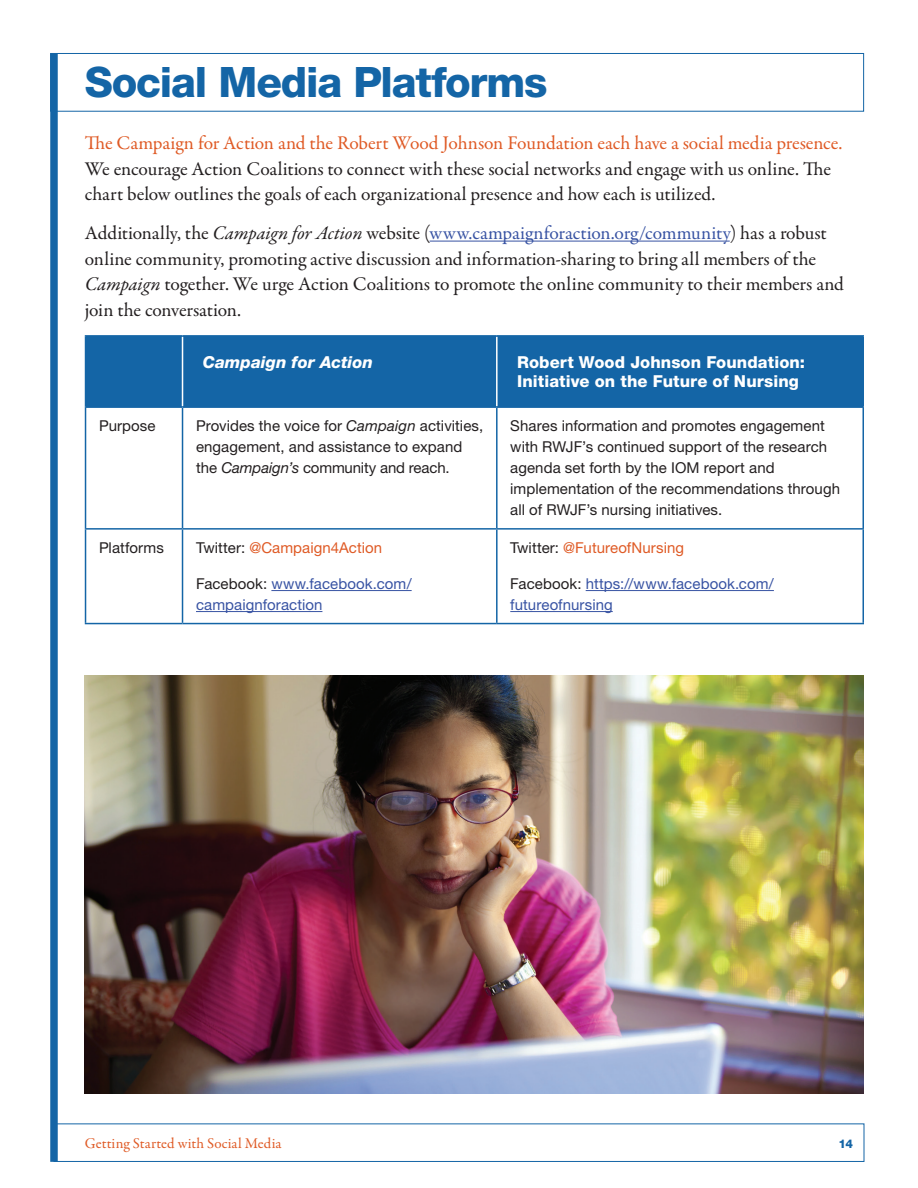
<style>
.page{position:relative;width:918px;height:1188px;background:#fff}
.page>*{position:absolute;margin:0;border:0;box-sizing:border-box;transform-origin:0 0}
.t1{font:800 42px "Helvetica Neue LT Std";letter-spacing:-.03em;color:#1465a6}
.t2{font:19.5px/25.5px "Garamond Premr Pro";letter-spacing:-.005em;color:#231f20}
.t3{font:19.5px "Garamond Premr Pro";letter-spacing:-.005em;color:#df5a25}
.t4{font:800 16.5px/19px "Helvetica Neue LT Std";letter-spacing:.005em;color:#fff}
.t5{font:italic 800 16.5px "Helvetica Neue LT Std";letter-spacing:.005em;color:#fff}
.t6{font:15px/21px "Helvetica Neue LT Std";letter-spacing:.005em;color:#231f20}
.t7{font:15px/21px "Helvetica Neue LT Std";letter-spacing:.005em;color:#3853a3}
.t8{font:15px "Helvetica Neue LT Std";letter-spacing:.005em;color:#df5a25}
.t9{font:15px "Garamond Premr Pro";letter-spacing:.005em;color:#df5a25}
.t10{font:800 12px "Helvetica Neue LT Std";color:#1465a6}
.s1{font-style:italic}
.s2{color:#3853a3}
.s3{color:#231f20}
</style>
<div class="page">
<div style="left:54px;top:1124px;width:810px;height:38px;border:1px solid #1465a6"></div>
<div style="left:50px;top:53px;width:814px;height:59px;border:1px solid #1465a6"></div>
<div style="left:50px;top:54px;width:8px;height:1108px;background:#1465a6"></div>
<hr style="left:430px;top:241px;width:300px;height:1px;background:#3853a3">
<div style="left:86px;top:337px;width:776px;height:69px;background:#1465a6"></div>
<hr style="left:182px;top:337px;width:1px;height:69px;background:#fff">
<hr style="left:496px;top:337px;width:2px;height:69px;background:#fff">
<hr style="left:85px;top:335px;width:98px;height:2px;background:#1465a6">
<hr style="left:85px;top:337px;width:1px;height:69px;background:#1465a6">
<hr style="left:183px;top:335px;width:314px;height:2px;background:#1465a6">
<hr style="left:497px;top:335px;width:367px;height:2px;background:#1465a6">
<hr style="left:85px;top:406px;width:98px;height:2px;background:#1465a6">
<hr style="left:183px;top:406px;width:314px;height:2px;background:#1465a6">
<hr style="left:497px;top:406px;width:367px;height:2px;background:#1465a6">
<hr style="left:85px;top:408px;width:1px;height:120px;background:#1465a6">
<hr style="left:182px;top:408px;width:1px;height:120px;background:#1465a6">
<hr style="left:496px;top:408px;width:2px;height:120px;background:#1465a6">
<hr style="left:862px;top:408px;width:2px;height:120px;background:#1465a6">
<hr style="left:85px;top:528px;width:98px;height:2px;background:#1465a6">
<hr style="left:85px;top:530px;width:1px;height:93px;background:#1465a6">
<hr style="left:183px;top:528px;width:314px;height:2px;background:#1465a6">
<hr style="left:182px;top:530px;width:1px;height:93px;background:#1465a6">
<hr style="left:497px;top:528px;width:367px;height:2px;background:#1465a6">
<hr style="left:496px;top:530px;width:2px;height:93px;background:#1465a6">
<hr style="left:862px;top:530px;width:2px;height:93px;background:#1465a6">
<hr style="left:85px;top:623px;width:98px;height:1px;background:#1465a6">
<hr style="left:183px;top:623px;width:314px;height:1px;background:#1465a6">
<hr style="left:497px;top:623px;width:367px;height:1px;background:#1465a6">
<hr style="left:862px;top:337px;width:2px;height:69px;background:#1465a6">
<hr style="left:271px;top:590px;width:141px;height:1px;background:#3853a3">
<hr style="left:196px;top:611px;width:126px;height:1px;background:#3853a3">
<hr style="left:586px;top:590px;width:188px;height:1px;background:#3853a3">
<hr style="left:510px;top:611px;width:103px;height:1px;background:#3853a3">
<img style="left:85px;top:675px;width:779px;height:419px">
<h1 class="t1" style="left:85px;top:57px;width:464px">Social Media Platforms</h1>
<p class="t3" style="left:85px;top:131px;width:759px">The Campaign for Action and the Robert Wood Johnson Foundation each have a social media presence.</p>
<p class="t2" style="left:85px;top:156px;width:748px">We encourage Action Coalitions to connect with these social networks and engage with us online. The chart below outlines the goals of each organizational presence and how each is utilized.</p>
<p class="t2" style="left:85px;top:221px;width:761px">Additionally, the <span class="s1">Campaign for Action</span> website (<span class="s2">www.campaignforaction.org/community</span>) has a robust online community, promoting active discussion and information-sharing to bring all members of the <span class="s1">Campaign</span> together. We urge Action Coalitions to promote the online community to their members and join the conversation.</p>
<p class="t5" style="left:203px;top:352px;width:172px">Campaign for Action</p>
<p class="t4" style="left:517px;top:352px;width:290px">Robert Wood Johnson Foundation:<br>Initiative on the Future of Nursing</p>
<p class="t6" style="left:99px;top:415px;width:58px">Purpose</p>
<p class="t6" style="left:196px;top:415px;width:289px">Provides the voice for <span class="s1">Campaign</span> activities, engagement, and assistance to expand the <span class="s1">Campaign’s</span> community and reach.</p>
<p class="t6" style="left:510px;top:415px;width:331px">Shares information and promotes engagement with RWJF’s continued support of the research agenda set forth by the IOM report and implementation of the recommendations through all of RWJF’s nursing initiatives.</p>
<p class="t6" style="left:99px;top:537px;width:66px">Platforms</p>
<p class="t8" style="left:196px;top:539px;width:188px"><span class="s3">Twitter:</span> @Campaign4Action</p>
<p class="t7" style="left:196px;top:573px;width:217px"><span class="s3">Facebook:</span> www.facebook.com/ campaignforaction</p>
<p class="t8" style="left:510px;top:539px;width:175px"><span class="s3">Twitter:</span> @FutureofNursing</p>
<p class="t7" style="left:510px;top:573px;width:265px"><span class="s3">Facebook:</span> https://www.facebook.com/ futureofnursing</p>
<p class="t9" style="left:85px;top:1134px;width:198px">Getting Started with Social Media</p>
<p class="t10" style="left:838px;top:1137px;width:16px">14</p>
</div>
